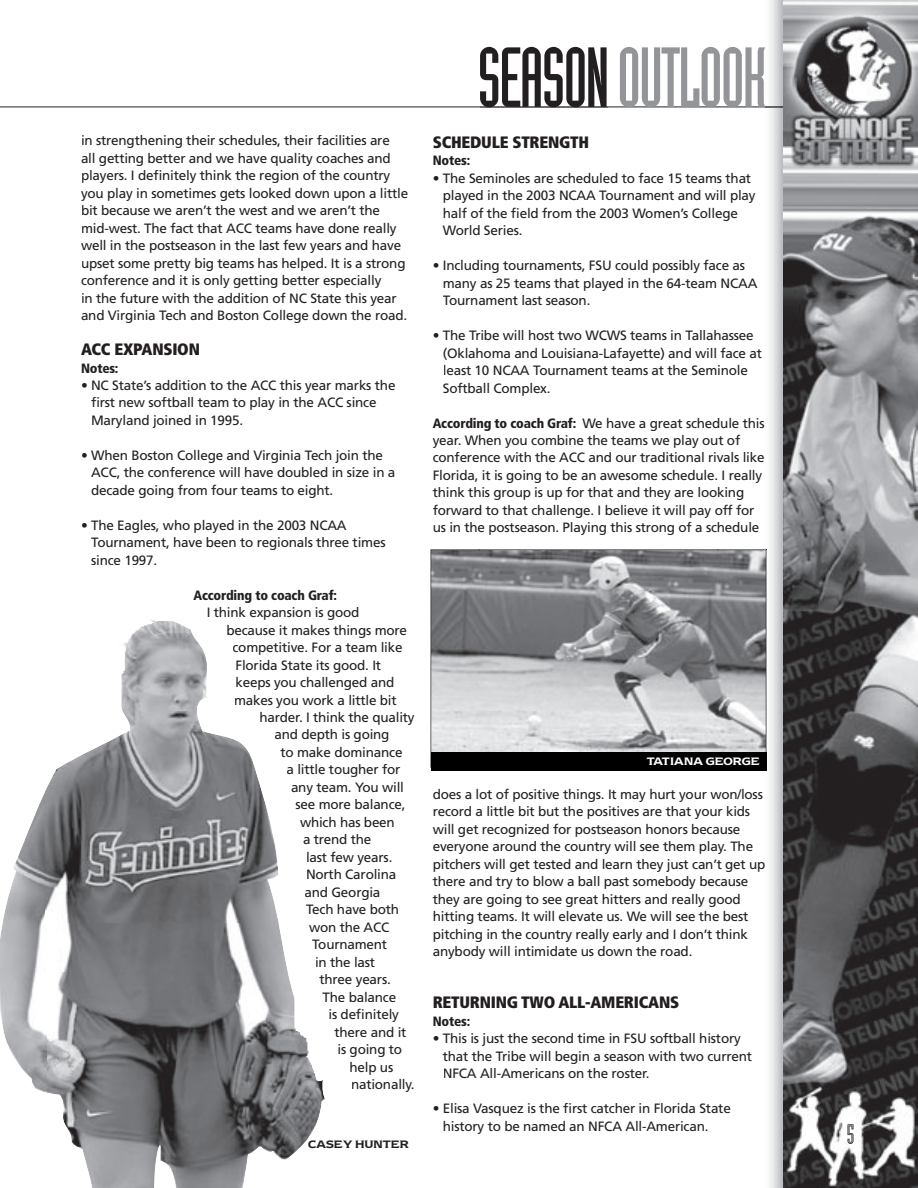
<style>
.page{position:relative;width:918px;height:1188px;background:#fff}
.page>*{position:absolute;margin:0;border:0;box-sizing:border-box;transform-origin:0 0}
.t1{font:82.5px "Assembly S Si";letter-spacing:-.03em;color:#939598}
.t2{font:900 condensed 16.5px "Frutiger";letter-spacing:-.015em;color:#231f20}
.t3{font:13.5px/17.5px "Frutiger";letter-spacing:-.015em;color:#231f20}
.t4{font:900 condensed 13.5px "Frutiger";letter-spacing:-.015em;color:#231f20}
.t5{font:9px "Newtext Demi";letter-spacing:-.025em;color:#fff}
.t6{font:9px "Newtext Demi";letter-spacing:-.025em;color:#231f20}
.s1{color:#231f20}
.s2{font-weight:900;font-stretch:condensed}
</style>
<div class="page">
<img style="left:770px;top:0;width:148px;height:1188px">
<svg style="left:0;top:106px;width:783px;height:2px"></svg>
<img style="left:848px;top:1124px;width:5px;height:20px">
<svg style="left:431px;top:549px;width:334px;height:203px;background:#aaabad"></svg>
<img style="left:765px;top:549px;width:2px;height:203px">
<img style="left:431px;top:550px;width:48px;height:202px">
<img style="left:718px;top:550px;width:48px;height:202px">
<img style="left:478px;top:550px;width:241px;height:52px">
<img style="left:47px;top:923px;width:278px;height:265px">
<img style="left:0;top:790px;width:47px;height:303px">
<img style="left:46px;top:710px;width:233px;height:213px">
<img style="left:121px;top:620px;width:86px;height:90px">
<hr style="left:480px;top:106px;width:127px;height:1px;background:#6c6d70">
<div style="left:431px;top:752px;width:336px;height:19px;background:#000"></div>
<p class="t3" style="left:81px;top:132px;width:329px">in strengthening their schedules, their facilities are<br>all getting better and we have quality coaches and players. I definitely think the region of the country you play in sometimes gets looked down upon a little bit because we aren’t the west and we aren’t the mid-west. The fact that ACC teams have done really well in the postseason in the last few years and have upset some pretty big teams has helped. It is a strong conference and it is only getting better especially<br>in the future with the addition of NC State this year and Virginia Tech and Boston College down the road.</p>
<p class="t2" style="left:81px;top:339px;width:120px">ACC EXPANSION</p>
<p class="t4" style="left:81px;top:360px;width:39px">Notes:</p>
<p class="t3" style="left:91px;top:376px;width:306px;text-indent:-10px">• NC State’s addition to the ACC this year marks the first new softball team to play in the ACC since<br>Maryland joined in 1995.</p>
<p class="t3" style="left:91px;top:446px;width:306px;text-indent:-10px">• When Boston College and Virginia Tech join the<br>ACC, the conference will have doubled in size in a decade going from four teams to eight.</p>
<p class="t3" style="left:91px;top:516px;width:296px;text-indent:-10px">• The Eagles, who played in the 2003 NCAA<br>Tournament, have been to regionals three times since 1997.</p>
<p class="t4" style="left:194px;top:587px;width:145px">According to coach Graf:</p>
<p class="t3" style="left:207px;top:604px;width:154px">I think expansion is good</p>
<p class="t3" style="left:226px;top:621px;width:182px">because it makes things more</p>
<p class="t3" style="left:232px;top:639px;width:172px">competitive. For a team like</p>
<p class="t3" style="left:236px;top:656px;width:147px">Florida State its good. It</p>
<p class="t3" style="left:236px;top:673px;width:160px">keeps you challenged and</p>
<p class="t3" style="left:234px;top:691px;width:164px">makes you work a little bit</p>
<p class="t3" style="left:260px;top:708px;width:157px">harder. I think the quality</p>
<p class="t3" style="left:274px;top:726px;width:117px">and depth is going</p>
<p class="t3" style="left:280px;top:743px;width:124px">to make dominance</p>
<p class="t3" style="left:286px;top:761px;width:115px">a little tougher for</p>
<p class="t3" style="left:291px;top:778px;width:115px">any team. You will</p>
<p class="t3" style="left:296px;top:796px;width:112px">see more balance,</p>
<p class="t3" style="left:300px;top:813px;width:96px">which has been</p>
<p class="t3" style="left:303px;top:831px;width:70px">a trend the</p>
<p class="t3" style="left:306px;top:848px;width:88px">last few years.</p>
<p class="t3" style="left:306px;top:866px;width:92px">North Carolina</p>
<p class="t3" style="left:304px;top:883px;width:77px">and Georgia</p>
<p class="t3" style="left:306px;top:901px;width:95px">Tech have both</p>
<p class="t3" style="left:309px;top:918px;width:82px">won the ACC</p>
<p class="t3" style="left:312px;top:936px;width:77px">Tournament</p>
<p class="t3" style="left:315px;top:953px;width:62px">in the last</p>
<p class="t3" style="left:320px;top:971px;width:73px">three years.</p>
<p class="t3" style="left:322px;top:988px;width:75px">The balance</p>
<p class="t3" style="left:328px;top:1006px;width:72px">is definitely</p>
<p class="t3" style="left:334px;top:1023px;width:74px">there and it</p>
<p class="t3" style="left:338px;top:1040px;width:66px">is going to</p>
<p class="t3" style="left:350px;top:1058px;width:45px">help us</p>
<p class="t3" style="left:351px;top:1075px;width:65px">nationally.</p>
<p class="t6" style="left:308px;top:1138px;width:102px">CASEY HUNTER</p>
<h1 class="t1" style="left:477px;top:32px;width:291px"><span class="s1">SEASON</span> OUTLOOK</h1>
<p class="t2" style="left:433px;top:132px;width:158px">SCHEDULE STRENGTH</p>
<p class="t4" style="left:433px;top:153px;width:39px">Notes:</p>
<p class="t3" style="left:443px;top:169px;width:314px;text-indent:-10px">• The Seminoles are scheduled to face 15 teams that played in the 2003 NCAA Tournament and will play half of the field from the 2003 Women’s College World Series.</p>
<p class="t3" style="left:443px;top:257px;width:316px;text-indent:-10px">• Including tournaments, FSU could possibly face as many as 25 teams that played in the 64-team NCAA<br>Tournament last season.</p>
<p class="t3" style="left:443px;top:327px;width:321px;text-indent:-10px">• The Tribe will host two WCWS teams in Tallahassee (Oklahoma and Louisiana-Lafayette) and will face at least 10 NCAA Tournament teams at the Seminole Softball Complex.</p>
<p class="t3" style="left:433px;top:414px;width:333px"><span class="s2">According to coach Graf:</span> We have a great schedule this year. When you combine the teams we play out of conference with the ACC and our traditional rivals like Florida, it is going to be an awesome schedule. I really think this group is up for that and they are looking forward to that challenge. I believe it will pay off for us in the postseason. Playing this strong of a schedule</p>
<p class="t5" style="left:647px;top:755px;width:115px">TATIANA GEORGE</p>
<p class="t3" style="left:433px;top:785px;width:334px">does a lot of positive things. It may hurt your won/loss record a little bit but the positives are that your kids will get recognized for postseason honors because everyone around the country will see them play. The pitchers will get tested and learn they just can’t get up there and try to blow a ball past somebody because they are going to see great hitters and really good hitting teams. It will elevate us. We will see the best pitching in the country really early and I don’t think anybody will intimidate us down the road.</p>
<p class="t2" style="left:433px;top:993px;width:248px">RETURNING TWO ALL-AMERICANS</p>
<p class="t4" style="left:433px;top:1013px;width:39px">Notes:</p>
<p class="t3" style="left:443px;top:1030px;width:311px;text-indent:-10px">• This is just the second time in FSU softball history that the Tribe will begin a season with two current<br>NFCA All-Americans on the roster.</p>
<p class="t3" style="left:443px;top:1100px;width:290px;text-indent:-10px">• Elisa Vasquez is the first catcher in Florida State history to be named an NFCA All-American.</p>
</div>
